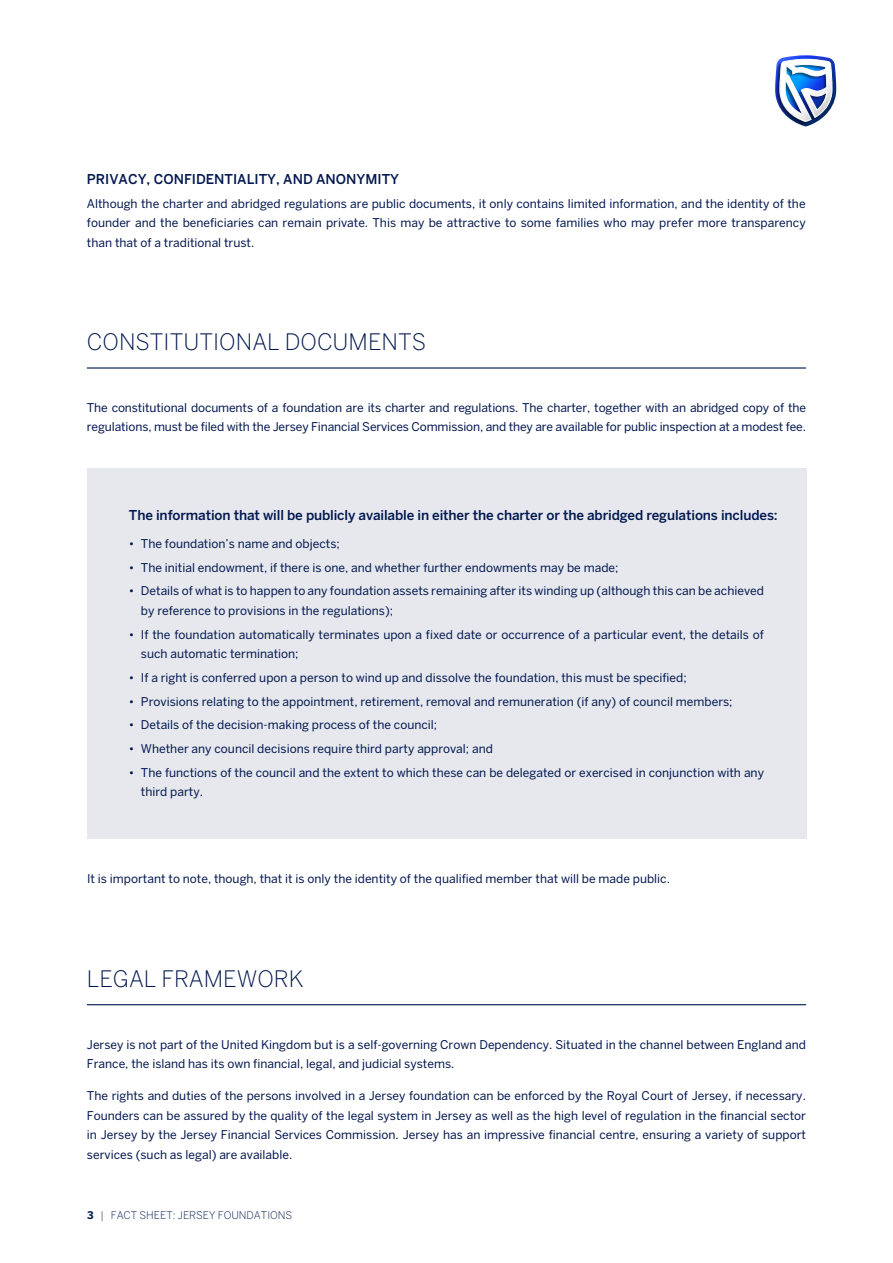
<style>
.page{position:relative;width:893px;height:1263px;background:#fff}
.page>*{position:absolute;margin:0;border:0;box-sizing:border-box;transform-origin:0 0}
.t1{font:300 22.5px "Benton Sans";color:#00164e}
.t2{font:500 13.5px "Benton Sans";letter-spacing:-.01em;color:#00164e}
.t3{font:12px/19.5px "Benton Sans";color:#00164e}
.t4{font:300 10.5px "Benton Sans";color:#00164e}
.s1{font-weight:700}
</style>
<div class="page">
<img style="left:775px;top:55px;width:62px;height:72px">
<div style="left:87px;top:467px;width:719px;height:371px;background:#e6e8ed"></div>
<hr style="left:87px;top:367px;width:719px;height:2px;background:#00164e">
<hr style="left:87px;top:1004px;width:719px;height:1px;background:#00164e">
<p class="t2" style="left:87px;top:171px;width:314px">PRIVACY, CONFIDENTIALITY, AND ANONYMITY</p>
<p class="t3" style="left:87px;top:193px;width:720px;text-align:justify">Although the charter and abridged regulations are public documents, it only contains limited information, and the identity of the founder and the beneficiaries can remain private. This may be attractive to some families who may prefer more transparency than that of a traditional trust.</p>
<h1 class="t1" style="left:87px;top:329px;width:341px">CONSTITUTIONAL DOCUMENTS</h1>
<p class="t3" style="left:87px;top:398px;width:721px">The constitutional documents of a foundation are its charter and regulations. The charter, together with an abridged copy of the regulations, must be filed with the Jersey Financial Services Commission, and they are available for public inspection at a modest fee.</p>
<p class="t2" style="left:129px;top:507px;width:650px">The information that will be publicly available in either the charter or the abridged regulations includes:</p>
<p class="t3" style="left:129px;top:533px;width:212px">• The foundation’s name and objects;</p>
<p class="t3" style="left:129px;top:557px;width:491px">• The initial endowment, if there is one, and whether further endowments may be made;</p>
<p class="t3" style="left:141px;top:581px;width:625px;text-indent:-12px">• Details of what is to happen to any foundation assets remaining after its winding up (although this can be achieved by reference to provisions in the regulations);</p>
<p class="t3" style="left:141px;top:624px;width:625px;text-indent:-12px">• If the foundation automatically terminates upon a fixed date or occurrence of a particular event, the details of such automatic termination;</p>
<p class="t3" style="left:129px;top:667px;width:559px">• If a right is conferred upon a person to wind up and dissolve the foundation, this must be specified;</p>
<p class="t3" style="left:129px;top:691px;width:605px">• Provisions relating to the appointment, retirement, removal and remuneration (if any) of council members;</p>
<p class="t3" style="left:129px;top:715px;width:310px">• Details of the decision-making process of the council;</p>
<p class="t3" style="left:129px;top:739px;width:365px">• Whether any council decisions require third party approval; and</p>
<p class="t3" style="left:141px;top:762px;width:625px;text-indent:-12px">• The functions of the council and the extent to which these can be delegated or exercised in conjunction with any third party.</p>
<p class="t3" style="left:87px;top:869px;width:584px">It is important to note, though, that it is only the identity of the qualified member that will be made public.</p>
<h1 class="t1" style="left:87px;top:966px;width:218px">LEGAL FRAMEWORK</h1>
<p class="t3" style="left:87px;top:1034px;width:721px">Jersey is not part of the United Kingdom but is a self-governing Crown Dependency. Situated in the channel between England and<br>France, the island has its own financial, legal, and judicial systems.</p>
<p class="t3" style="left:87px;top:1086px;width:721px;text-align:justify">The rights and duties of the persons involved in a Jersey foundation can be enforced by the Royal Court of Jersey, if necessary.<br>Founders can be assured by the quality of the legal system in Jersey as well as the high level of regulation in the financial sector in Jersey by the Jersey Financial Services Commission. Jersey has an impressive financial centre, ensuring a variety of support services (such as legal) are available.</p>
<p class="t4" style="left:87px;top:1209px;width:207px"><span class="s1">3</span> | FACT SHEET: JERSEY FOUNDATIONS</p>
</div>
